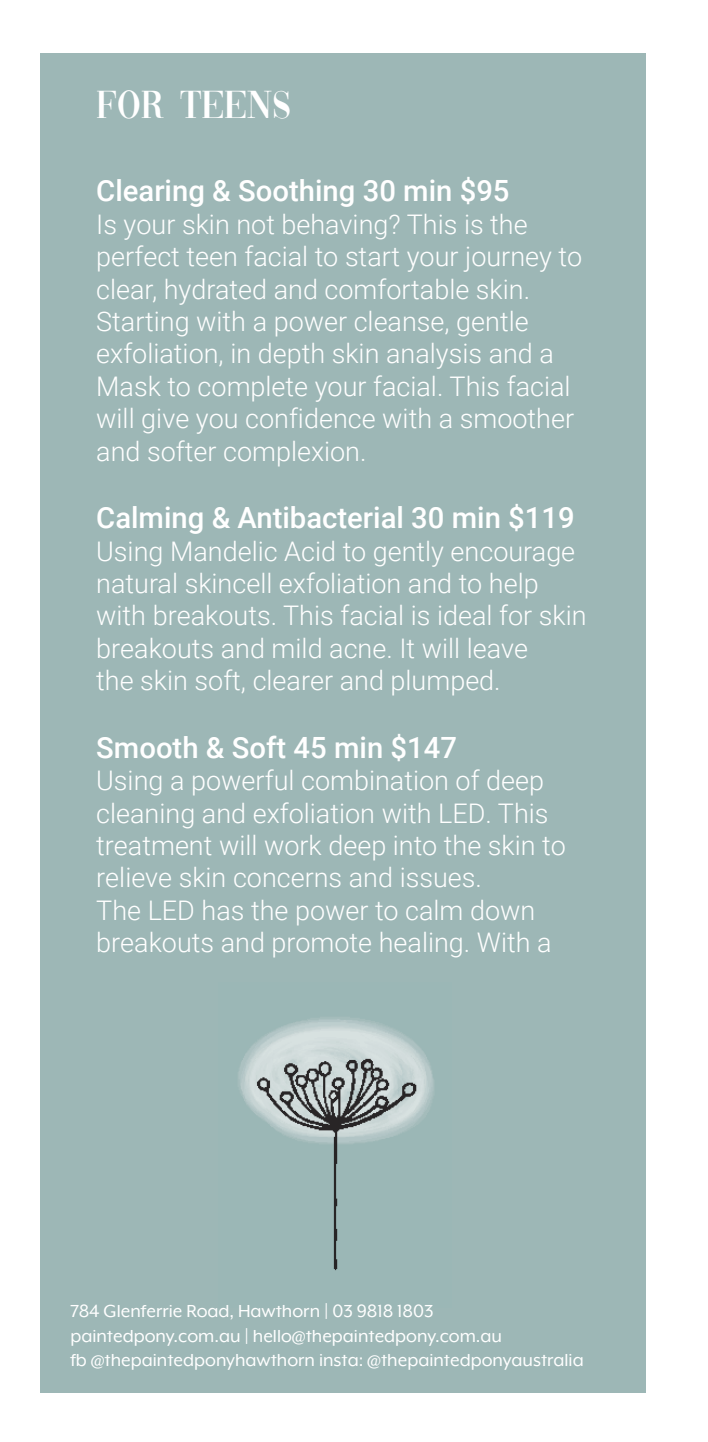
<style>
.page{position:relative;width:708px;height:1442px;background:#fff}
.page>*{position:absolute;margin:0;border:0;box-sizing:border-box;transform-origin:0 0}
.t1{font:40.5px "Vogue";color:#fff}
.t2{font:500 29.25px "Roboto";color:#fff}
.t3{font:300 27px/32.4px "Roboto";color:#fff}
.t4{font:20.25px/24.3px "Mr Eaves XL Mod OT";color:#fff}
</style>
<div class="page">
<div style="left:41px;top:53px;width:605px;height:1339px;background:#9db7b6"></div>
<img style="left:239px;top:1019px;width:195px;height:252px">
<h1 class="t1" style="left:96px;top:90px;width:196px">FOR TEENS</h1>
<p class="t2" style="left:96px;top:170px;width:415px">Clearing &amp; Soothing 30 min $95</p>
<p class="t3" style="left:96px;top:207px;width:487px">Is your skin not behaving? This is the perfect teen facial to start your journey to clear, hydrated and comfortable skin.<br>Starting with a power cleanse, gentle exfoliation, in depth skin analysis and a Mask to complete your facial. This facial will give you confidence with a smoother and softer complexion.</p>
<p class="t2" style="left:96px;top:497px;width:480px">Calming &amp; Antibacterial 30 min $119</p>
<p class="t3" style="left:96px;top:534px;width:492px">Using Mandelic Acid to gently encourage natural skincell exfoliation and to help with breakouts. This facial is ideal for skin breakouts and mild acne. It will leave<br>the skin soft, clearer and plumped.</p>
<p class="t2" style="left:96px;top:727px;width:362px">Smooth &amp; Soft 45 min $147</p>
<p class="t3" style="left:96px;top:763px;width:471px">Using a powerful combination of deep cleaning and exfoliation with LED. This treatment will work deep into the skin to relieve skin concerns and issues.<br>The LED has the power to calm down breakouts and promote healing. With a</p>
<p class="t4" style="left:70px;top:1299px;width:515px">784 Glenferrie Road, Hawthorn | 03 9818 1803 paintedpony.com.au | hello@thepaintedpony.com.au<br>fb @thepaintedponyhawthorn insta: @thepaintedponyaustralia</p>
</div>
